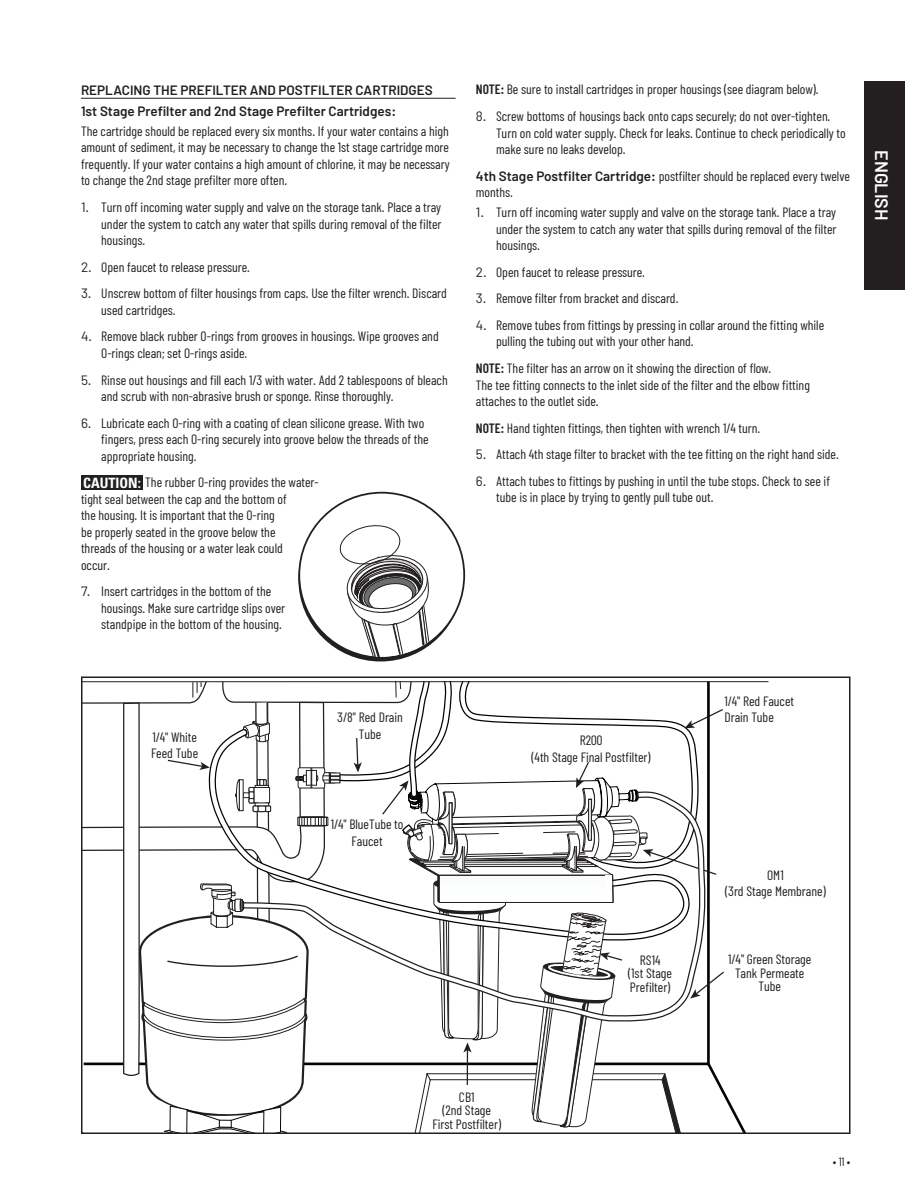
<style>
.page{position:relative;width:918px;height:1188px;background:#fff}
.page>*{position:absolute;margin:0;border:0;box-sizing:border-box;transform-origin:0 0}
.t1{font:600 18px "Barlow";color:#fff}
.t2{font:13.5px/16.5px "Barlow Condensed";color:#231f20}
.t3{font:600 13.5px/21.6px "Barlow";color:#231f20}
.t4{font:12px "Barlow Condensed";color:#231f20}
.s1{font-family:"Barlow"}
.s2{font-family:"Univers LT Std";font-weight:700;font-stretch:condensed;font-size:14.25px;color:#fff}
.s3{font-weight:600}
.s4{font-family:"Barlow";font-weight:600}
</style>
<div class="page">
<div style="left:864px;top:81px;width:40px;height:209px;background:#231f20"></div>
<hr style="left:81px;top:98px;width:375px;height:1px;background:#231f20">
<div style="left:81px;top:476px;width:62px;height:14px;background:#231f20"></div>
<hr style="left:82px;top:681px;width:686px;height:1px;background:#231f20">
<svg style="left:84px;top:680px;width:641px;height:451px"></svg>
<div style="left:81px;top:676px;width:769px;height:458px;border:2px solid #231f20"></div>
<div style="left:328px;top:706px;width:83px;height:32px;background:#fff"></div>
<div style="left:623px;top:951px;width:56px;height:46px;background:#fff"></div>
<svg style="left:338px;top:525px;width:94px;height:132px"></svg>
<p class="t3" style="left:81px;top:79px;width:353px">REPLACING THE PREFILTER AND POSTFILTER CARTRIDGES<br>1st Stage Prefilter and 2nd Stage Prefilter Cartridges:</p>
<p class="t2" style="left:81px;top:123px;width:370px;text-align:justify">The cartridge should be replaced every six months. If your water contains a high amount of sediment, it may be necessary to change the 1st stage cartridge more frequently. If your water contains a high amount of chlorine, it may be necessary to change the 2nd stage prefilter more often.</p>
<p class="t2" style="left:101px;top:199px;width:342px;text-align:justify;text-indent:-20px"><span class="s1">1.</span> Turn off incoming water supply and valve on the storage tank. Place a tray under the system to catch any water that spills during removal of the filter housings.</p>
<p class="t2" style="left:81px;top:258px;width:171px"><span class="s1">2.</span> Open faucet to release pressure.</p>
<p class="t2" style="left:101px;top:285px;width:347px;text-indent:-20px"><span class="s1">3.</span> Unscrew bottom of filter housings from caps. Use the filter wrench. Discard used cartridges.</p>
<p class="t2" style="left:101px;top:328px;width:339px;text-indent:-20px"><span class="s1">4.</span> Remove black rubber O-rings from grooves in housings. Wipe grooves and<br>O-rings clean; set O-rings aside.</p>
<p class="t2" style="left:101px;top:371px;width:348px;text-indent:-20px"><span class="s1">5.</span> Rinse out housings and fill each 1/3 with water. Add 2 tablespoons of bleach and scrub with non-abrasive brush or sponge. Rinse thoroughly.</p>
<p class="t2" style="left:101px;top:414px;width:329px;text-indent:-20px"><span class="s1">6.</span> Lubricate each O-ring with a coating of clean silicone grease. With two fingers, press each O-ring securely into groove below the threads of the appropriate housing.</p>
<p class="t2" style="left:81px;top:474px;width:239px"><span class="s2">CAUTION:</span> The rubber O-ring provides the water&shy;tight seal between the cap and the bottom of<br>the housing. It is important that the O-ring<br>be properly seated in the groove below the<br>threads of the housing or a water leak could<br>occur.</p>
<p class="t2" style="left:101px;top:583px;width:185px;text-indent:-20px"><span class="s1">7.</span> Insert cartridges in the bottom of the housings. Make sure cartridge slips over standpipe in the bottom of the housing.</p>
<p class="t2" style="left:476px;top:81px;width:344px"><span class="s3">NOTE:</span> Be sure to install cartridges in proper housings (see diagram below).</p>
<p class="t2" style="left:496px;top:108px;width:351px;text-indent:-20px"><span class="s1">8.</span> Screw bottoms of housings back onto caps securely; do not over-tighten.<br>Turn on cold water supply. Check for leaks. Continue to check periodically to make sure no leaks develop.</p>
<p class="t2" style="left:476px;top:167px;width:376px"><span class="s4">4th Stage Postfilter Cartridge:</span> postfilter should be replaced every twelve months.</p>
<p class="t2" style="left:496px;top:204px;width:342px;text-align:justify;text-indent:-20px"><span class="s1">1.</span> Turn off incoming water supply and valve on the storage tank. Place a tray under the system to catch any water that spills during removal of the filter housings.</p>
<p class="t2" style="left:476px;top:263px;width:171px"><span class="s1">2.</span> Open faucet to release pressure.</p>
<p class="t2" style="left:476px;top:290px;width:204px"><span class="s1">3.</span> Remove filter from bracket and discard.</p>
<p class="t2" style="left:496px;top:316px;width:330px;text-indent:-20px"><span class="s1">4.</span> Remove tubes from fittings by pressing in collar around the fitting while pulling the tubing out with your other hand.</p>
<p class="t2" style="left:476px;top:360px;width:336px"><span class="s3">NOTE:</span> The filter has an arrow on it showing the direction of flow.<br>The tee fitting connects to the inlet side of the filter and the elbow fitting attaches to the outlet side.</p>
<p class="t2" style="left:476px;top:419px;width:286px"><span class="s3">NOTE:</span> Hand tighten fittings, then tighten with wrench 1/4 turn.</p>
<p class="t2" style="left:476px;top:446px;width:364px"><span class="s1">5.</span> Attach 4th stage filter to bracket with the tee fitting on the right hand side.</p>
<p class="t2" style="left:496px;top:472px;width:335px;text-indent:-20px"><span class="s1">6.</span> Attach tubes to fittings by pushing in until the tube stops. Check to see if tube is in place by trying to gently pull tube out.</p>
<p class="t2" style="left:724px;top:692px;width:71px">1/4" Red Faucet</p>
<p class="t2" style="left:151px;top:728px;width:48px">1/4" White<br>Feed Tube</p>
<p class="t2" style="left:337px;top:709px;width:67px">3/8" Red Drain</p>
<p class="t2" style="left:724px;top:709px;width:51px">Drain Tube</p>
<p class="t2" style="left:359px;top:725px;width:24px">Tube</p>
<p class="t2" style="left:532px;top:732px;width:120px;text-align:center">R200<br>(4th Stage Final Postfilter)</p>
<p class="t2" style="left:331px;top:816px;width:74px;text-align:center">1/4" BlueTube to<br>Faucet</p>
<p class="t2" style="left:628px;top:953px;width:45px;line-height:13.5px;text-align:center">RS14<br>(1st Stage<br>Prefilter)</p>
<p class="t2" style="left:725px;top:866px;width:102px;text-align:center">OM1<br>(3rd Stage Membrane)</p>
<p class="t2" style="left:728px;top:953px;width:85px;line-height:13.5px;text-align:center">1/4" Green Storage<br>Tank Permeate<br>Tube</p>
<h1 class="t1" style="left:893px;top:150px;width:72px;rotate:90deg">ENGLISH</h1>
<p class="t2" style="left:432px;top:1090px;width:70px;line-height:13.5px;text-align:center">CB1<br>(2nd Stage<br>First Postfilter)</p>
<p class="t4" style="left:833px;top:1154px;width:19px">• 11 •</p>
</div>
